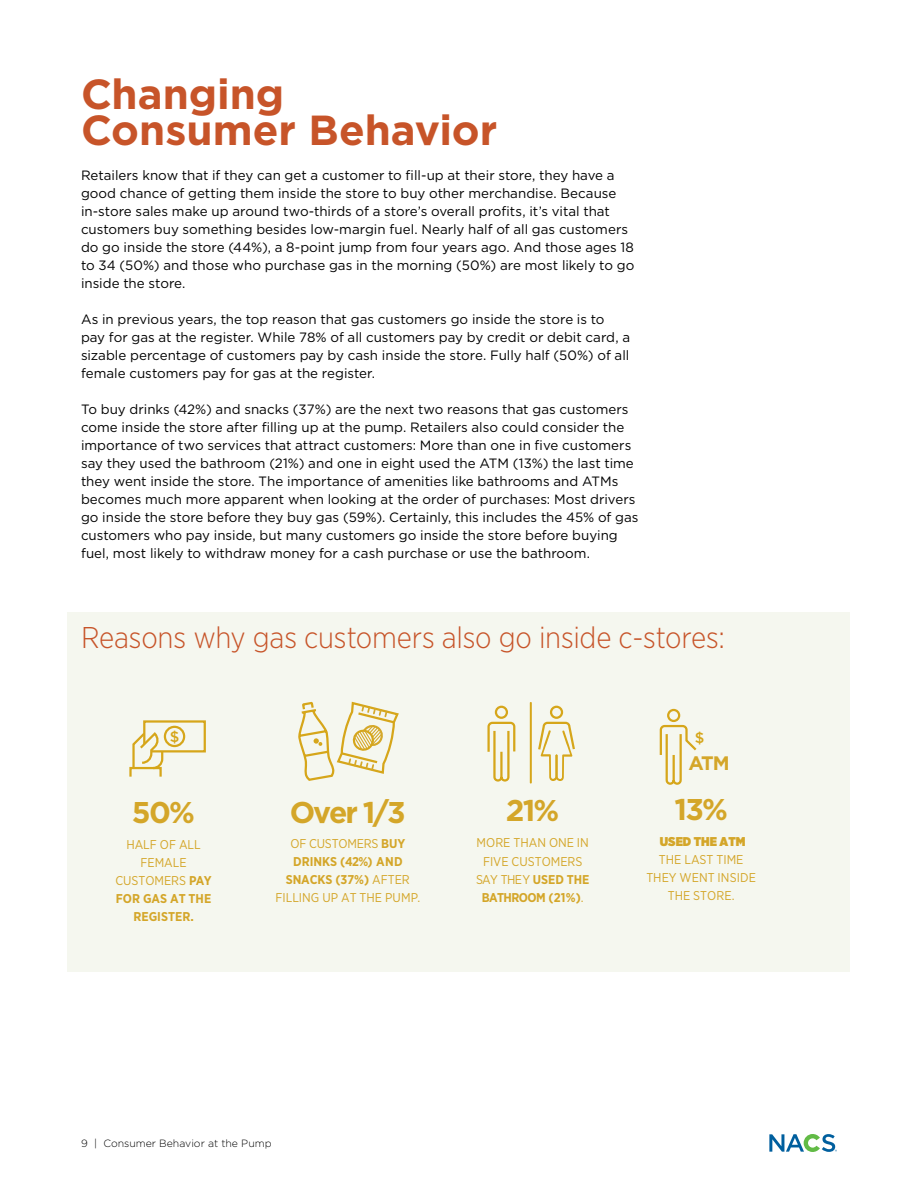
<style>
.page{position:relative;width:918px;height:1188px;background:#fff}
.page>*{position:absolute;margin:0;border:0;box-sizing:border-box;transform-origin:0 0}
.t1{font:700 42px/36px "Gotham";color:#c75429}
.t2{font:300 30px "Gotham Narrow";letter-spacing:-.005em;color:#c75429}
.t3{font:700 30px "Gotham";letter-spacing:-.065em;color:#d4a629}
.t4{font:700 19.5px "Gotham";color:#d4a629}
.t5{font:500 15px "Gotham";color:#d6a61a}
.t6{font:13.5px/18px "Gotham";color:#000}
.t7{font:12.75px/18px "Gotham Narrow";color:#d4a629;text-align:center}
.t8{font:900 12.75px "Gotham Narrow";color:#d4a629}
.t9{font:300 10.5px "Gotham";color:#000}
.s1{font-weight:700}
</style>
<div class="page">
<svg style="left:769px;top:1134px;width:68px;height:18px"></svg>
<div style="left:68px;top:612px;width:782px;height:360px;background:#f5f7ef"></div>
<svg style="left:298px;top:701px;width:101px;height:80px"></svg>
<svg style="left:129px;top:720px;width:77px;height:57px"></svg>
<div style="left:164px;top:726px;width:21px;height:21px;border:2px solid #d6a61a;border-radius:50%"></div>
<svg style="left:659px;top:708px;width:38px;height:77px"></svg>
<svg style="left:487px;top:705px;width:29px;height:77px"></svg>
<svg style="left:538px;top:705px;width:37px;height:76px"></svg>
<hr style="left:530px;top:702px;width:2px;height:82px;background:#d6a61a">
<h1 class="t1" style="left:81px;top:75px;width:418px">Changing<br>Consumer Behavior</h1>
<p class="t6" style="left:81px;top:166px;width:555px">Retailers know that if they can get a customer to fill-up at their store, they have a good chance of getting them inside the store to buy other merchandise. Because in-store sales make up around two-thirds of a store’s overall profits, it’s vital that customers buy something besides low-margin fuel. Nearly half of all gas customers do go inside the store (44%), a 8-point jump from four years ago. And those ages 18 to 34 (50%) and those who purchase gas in the morning (50%) are most likely to go inside the store.</p>
<p class="t6" style="left:81px;top:310px;width:551px">As in previous years, the top reason that gas customers go inside the store is to pay for gas at the register. While 78% of all customers pay by credit or debit card, a sizable percentage of customers pay by cash inside the store. Fully half (50%) of all female customers pay for gas at the register.</p>
<p class="t6" style="left:81px;top:400px;width:559px">To buy drinks (42%) and snacks (37%) are the next two reasons that gas customers come inside the store after filling up at the pump. Retailers also could consider the importance of two services that attract customers: More than one in five customers say they used the bathroom (21%) and one in eight used the ATM (13%) the last time they went inside the store. The importance of amenities like bathrooms and ATMs becomes much more apparent when looking at the order of purchases: Most drivers go inside the store before they buy gas (59%). Certainly, this includes the 45% of gas customers who pay inside, but many customers go inside the store before buying fuel, most likely to withdraw money for a cash purchase or use the bathroom.</p>
<h2 class="t2" style="left:81px;top:619px;width:646px">Reasons why gas customers also go inside c-stores:</h2>
<p class="t5" style="left:170px;top:728px;width:11px">$</p>
<p class="t5" style="left:695px;top:729px;width:11px">$</p>
<h2 class="t3" style="left:132px;top:792px;width:65px">50%</h2>
<p class="t7" style="left:116px;top:835px;width:98px">HALF OF ALL<br>FEMALE<br>CUSTOMERS <span class="s1">PAY<br>FOR GAS AT THE<br>REGISTER.</span></p>
<h2 class="t3" style="left:290px;top:793px;width:117px">Over 1/3</h2>
<p class="t7" style="left:275px;top:834px;width:146px">OF CUSTOMERS <span class="s1">BUY<br>DRINKS (42%) AND<br>SNACKS (37%)</span> AFTER<br>FILLING UP AT THE PUMP.</p>
<h2 class="t3" style="left:506px;top:791px;width:55px">21%</h2>
<p class="t7" style="left:476px;top:834px;width:115px">MORE THAN ONE IN<br>FIVE CUSTOMERS<br>SAY THEY <span class="s1">USED THE<br>BATHROOM (21%)</span>.</p>
<h3 class="t4" style="left:688px;top:750px;width:43px">ATM</h3>
<h2 class="t3" style="left:675px;top:790px;width:55px">13%</h2>
<p class="t8" style="left:660px;top:832px;width:87px">USED THE ATM</p>
<p class="t7" style="left:646px;top:850px;width:111px">THE LAST TIME<br>THEY WENT INSIDE<br>THE STORE.</p>
<p class="t9" style="left:81px;top:1137px;width:192px">9 | Consumer Behavior at the Pump</p>
</div>
